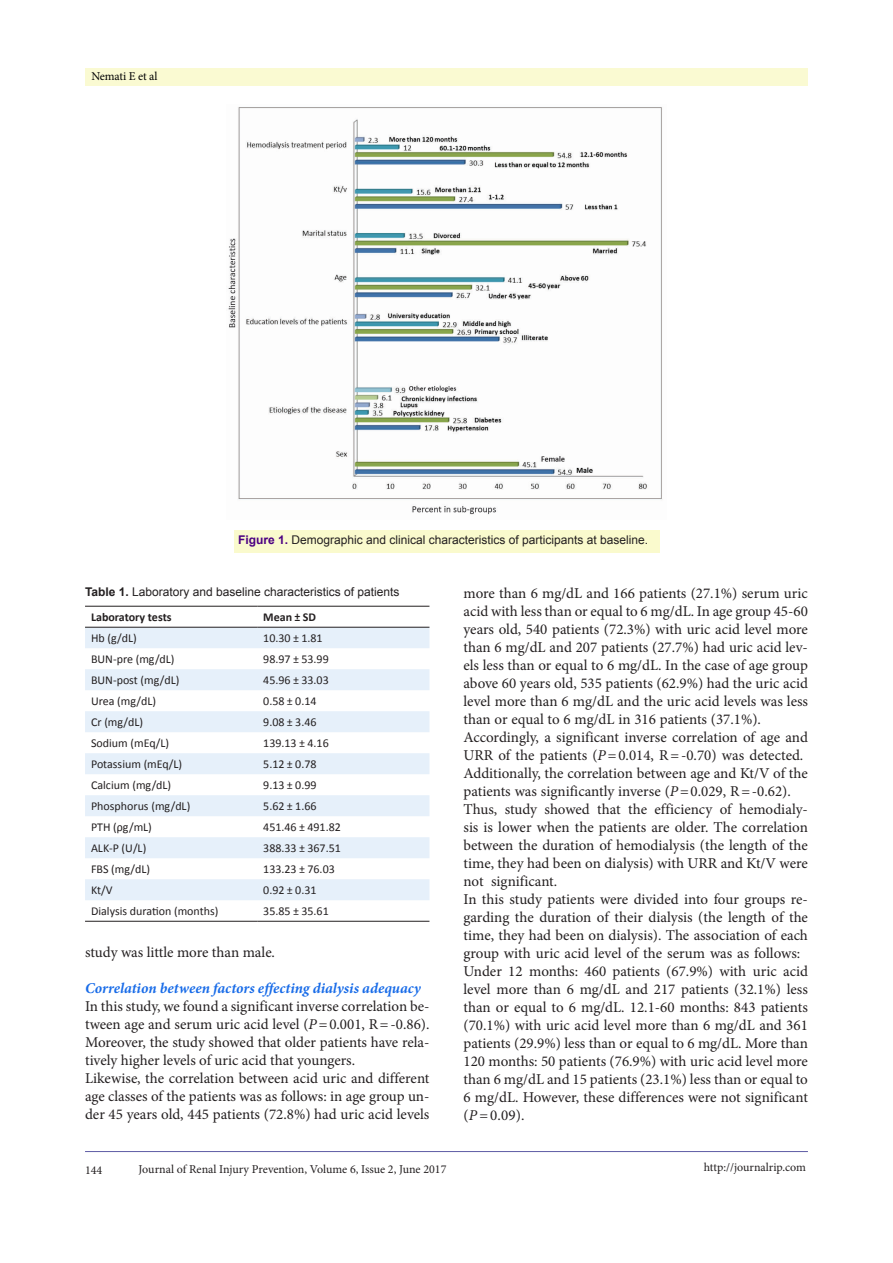
<style>
.page{position:relative;width:893px;height:1263px;background:#fff}
.page>*{position:absolute;margin:0;border:0;box-sizing:border-box;transform-origin:0 0}
.t1{font:15px/18px "Minion Pro";color:#231f20;text-align:justify}
.List_Paragraph{font:italic 700 15px "Minion Pro";color:#196ce8}
.t2{font:12px "Calibri";color:#231f20}
.t3{font:12px "Arial";color:#231f20}
.t4{font:12px "Minion Pro";letter-spacing:-.005em;color:#231f20}
.t5{font:700 12px "Calibri";color:#231f20}
.t6{font:12px "Minion Pro";letter-spacing:-.01em;color:#000001}
.s1{font-weight:700;color:#4b0082}
.s2{font-weight:700}
.s3{font-style:italic}
</style>
<div class="page">
<hr style="left:85px;top:1151px;width:723px;height:1px;background:#5e5ca5">
<div style="left:85px;top:68px;width:723px;height:17px;background:#fafad2"></div>
<div style="left:234px;top:531px;width:425px;height:22px;background:#fafacd"></div>
<svg style="left:85px;top:628px;width:344px;height:272px;fill:#e6f0fa"></svg>
<hr style="left:85px;top:606px;width:172px;height:1px;background:#231f20">
<hr style="left:257px;top:606px;width:172px;height:1px;background:#231f20">
<hr style="left:85px;top:627px;width:172px;height:1px;background:#231f20">
<hr style="left:257px;top:627px;width:172px;height:1px;background:#231f20">
<hr style="left:85px;top:921px;width:172px;height:1px;background:#231f20">
<hr style="left:257px;top:921px;width:172px;height:1px;background:#231f20">
<img style="left:228px;top:107px;width:435px;height:408px">
<p class="t6" style="left:91px;top:68px;width:68px">Nemati E et al</p>
<p class="t3" style="left:238px;top:532px;width:412px"><span class="s1">Figure 1.</span> Demographic and clinical characteristics of participants at baseline.</p>
<p class="t3" style="left:85px;top:583px;width:316px"><span class="s2">Table 1.</span> Laboratory and baseline characteristics of patients</p>
<p class="t5" style="left:91px;top:609px;width:82px">Laboratory tests</p>
<p class="t5" style="left:263px;top:609px;width:54px">Mean ± SD</p>
<p class="t2" style="left:91px;top:631px;width:47px">Hb (g/dL)</p>
<p class="t2" style="left:263px;top:631px;width:61px">10.30 ± 1.81</p>
<p class="t2" style="left:91px;top:652px;width:85px">BUN-pre (mg/dL)</p>
<p class="t2" style="left:263px;top:652px;width:67px">98.97 ± 53.99</p>
<p class="t2" style="left:91px;top:673px;width:90px">BUN-post (mg/dL)</p>
<p class="t2" style="left:263px;top:673px;width:67px">45.96 ± 33.03</p>
<p class="t2" style="left:91px;top:694px;width:67px">Urea (mg/dL)</p>
<p class="t2" style="left:263px;top:694px;width:55px">0.58 ± 0.14</p>
<p class="t2" style="left:91px;top:715px;width:54px">Cr (mg/dL)</p>
<p class="t2" style="left:263px;top:715px;width:55px">9.08 ± 3.46</p>
<p class="t2" style="left:91px;top:736px;width:80px">Sodium (mEq/L)</p>
<p class="t2" style="left:263px;top:736px;width:67px">139.13 ± 4.16</p>
<p class="t2" style="left:91px;top:757px;width:93px">Potassium (mEq/L)</p>
<p class="t2" style="left:263px;top:757px;width:55px">5.12 ± 0.78</p>
<p class="t2" style="left:91px;top:778px;width:82px">Calcium (mg/dL)</p>
<p class="t2" style="left:263px;top:778px;width:55px">9.13 ± 0.99</p>
<p class="t2" style="left:91px;top:799px;width:101px">Phosphorus (mg/dL)</p>
<p class="t2" style="left:263px;top:799px;width:55px">5.62 ± 1.66</p>
<p class="t2" style="left:91px;top:820px;width:62px">PTH (ρg/mL)</p>
<p class="t2" style="left:263px;top:820px;width:79px">451.46 ± 491.82</p>
<p class="t2" style="left:91px;top:841px;width:57px">ALK-P (U/L)</p>
<p class="t2" style="left:263px;top:841px;width:79px">388.33 ± 367.51</p>
<p class="t2" style="left:91px;top:862px;width:61px">FBS (mg/dL)</p>
<p class="t2" style="left:263px;top:862px;width:73px">133.23 ± 76.03</p>
<p class="t2" style="left:91px;top:883px;width:23px">Kt/V</p>
<p class="t2" style="left:263px;top:883px;width:55px">0.92 ± 0.31</p>
<p class="t2" style="left:91px;top:904px;width:129px">Dialysis duration (months)</p>
<p class="t2" style="left:263px;top:904px;width:67px">35.85 ± 35.61</p>
<p class="t1" style="left:85px;top:943px;width:192px">study was little more than male.</p>
<p class="List_Paragraph" style="left:85px;top:977px;width:337px">Correlation between factors effecting dialysis adequacy</p>
<p class="t1" style="left:85px;top:997px;width:346px">In this study, we found a significant inverse correlation be&shy;tween age and serum uric acid level (<span class="s3">P</span>=0.001, R=-0.86).<br>Moreover, the study showed that older patients have rela&shy;tively higher levels of uric acid that youngers.</p>
<p class="t1" style="left:85px;top:1069px;width:346px">Likewise, the correlation between acid uric and different age classes of the patients was as follows: in age group un&shy;der 45 years old, 445 patients (72.8%) had uric acid levels</p>
<p class="t1" style="left:463px;top:584px;width:346px">more than 6 mg/dL and 166 patients (27.1%) serum uric acid with less than or equal to 6 mg/dL. In age group 45-60 years old, 540 patients (72.3%) with uric acid level more than 6 mg/dL and 207 patients (27.7%) had uric acid lev&shy;els less than or equal to 6 mg/dL. In the case of age group above 60 years old, 535 patients (62.9%) had the uric acid level more than 6 mg/dL and the uric acid levels was less than or equal to 6 mg/dL in 316 patients (37.1%).</p>
<p class="t1" style="left:463px;top:728px;width:346px">Accordingly, a significant inverse correlation of age and<br>URR of the patients (<span class="s3">P</span>=0.014, R=-0.70) was detected.</p>
<p class="t1" style="left:463px;top:764px;width:346px">Additionally, the correlation between age and Kt/V of the patients was significantly inverse (<span class="s3">P</span>=0.029, R=-0.62).</p>
<p class="t1" style="left:463px;top:800px;width:346px">Thus, study showed that the efficiency of hemodialy&shy;sis is lower when the patients are older. The correlation between the duration of hemodialysis (the length of the time, they had been on dialysis) with URR and Kt/V were not significant.</p>
<p class="t1" style="left:463px;top:890px;width:346px">In this study patients were divided into four groups re&shy;garding the duration of their dialysis (the length of the time, they had been on dialysis). The association of each group with uric acid level of the serum was as follows:</p>
<p class="t1" style="left:463px;top:962px;width:346px">Under 12 months: 460 patients (67.9%) with uric acid level more than 6 mg/dL and 217 patients (32.1%) less than or equal to 6 mg/dL. 12.1-60 months: 843 patients (70.1%) with uric acid level more than 6 mg/dL and 361 patients (29.9%) less than or equal to 6 mg/dL. More than 120 months: 50 patients (76.9%) with uric acid level more than 6 mg/dL and 15 patients (23.1%) less than or equal to 6 mg/dL. However, these differences were not significant (<span class="s3">P</span> = 0.09).</p>
<p class="t4" style="left:85px;top:1162px;width:19px">144</p>
<p class="t4" style="left:139px;top:1161px;width:309px">Journal of Renal Injury Prevention, Volume 6, Issue 2, June 2017</p>
<p class="t4" style="left:704px;top:1159px;width:104px">http://journalrip.com</p>
</div>
